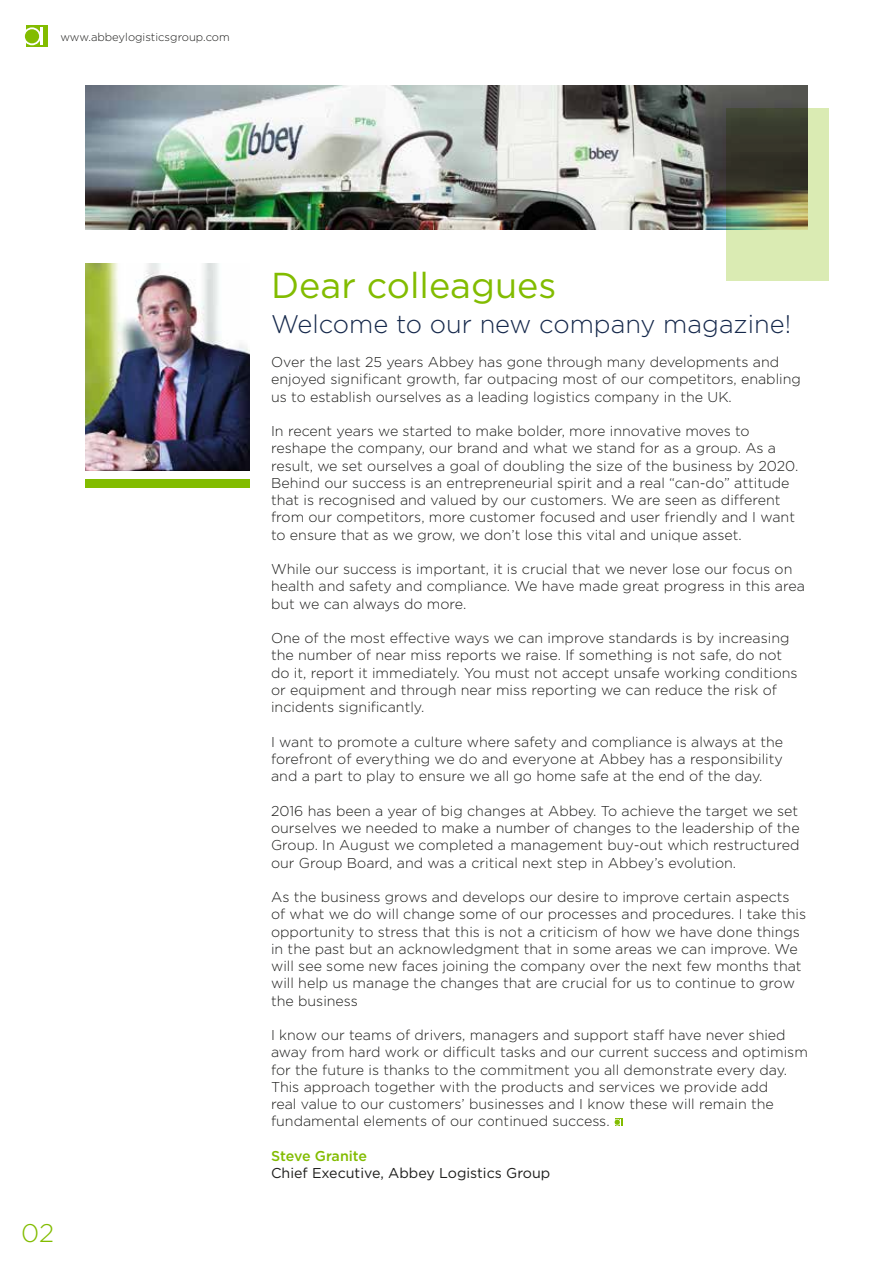
<style>
.page{position:relative;width:893px;height:1263px;background:#fff}
.page>*{position:absolute;margin:0;border:0;box-sizing:border-box;transform-origin:0 0}
.t1{font:36px "Gotham";color:#82bc00}
.t2{font:300 25.5px "Gotham";color:#15284b}
.t3{font:300 25.5px "Gotham";color:#82bc00}
.t4{font:300 14.25px/17.2px "Gotham";color:#1d1d1b}
.t5{font:14.25px "Gotham";color:#1d1d1b}
.t6{font:500 14.25px "Gotham";letter-spacing:-.01em;color:#82bc00}
.t7{font:300 11.25px "Gotham";color:#1d1d1b}
</style>
<div class="page">
<div style="left:615px;top:1118px;width:8px;height:8px;background:#82bc00"></div>
<svg style="left:614px;top:1119px;width:7px;height:6px"></svg>
<img style="left:85px;top:85px;width:723px;height:144px">
<img style="left:85px;top:264px;width:165px;height:207px">
<div style="left:85px;top:479px;width:165px;height:9px;background:#82bc00"></div>
<svg style="left:26px;top:26px;width:22px;height:21px"></svg>
<svg style="left:24px;top:27px;width:18px;height:18px"></svg>
<div style="left:25px;top:29px;width:14px;height:14px;background:#82bc00;border-radius:50%"></div>
<svg style="left:726px;top:108px;width:103px;height:173px;background:#8b946f"></svg>
<p class="t7" style="left:60px;top:31px;width:171px">www.abbeylogisticsgroup.com</p>
<h2 class="t3" style="left:21px;top:1219px;width:34px">02</h2>
<h1 class="t1" style="left:271px;top:265px;width:287px">Dear colleagues</h1>
<h2 class="t2" style="left:271px;top:310px;width:521px">Welcome to our new company magazine!</h2>
<p class="t4" style="left:271px;top:353px;width:531px">Over the last 25 years Abbey has gone through many developments and enjoyed significant growth, far outpacing most of our competitors, enabling us to establish ourselves as a leading logistics company in the UK.</p>
<p class="t4" style="left:271px;top:422px;width:529px">I n recent years we started to make bolder, more innovative moves to reshape the company, our brand and what we stand for as a group. As a result, we set ourselves a goal of doubling the size of the business by 2020.<br>Behind our success is an entrepreneurial spirit and a real “can-do” attitude that is recognised and valued by our customers. We are seen as different from our competitors, more customer focused and user friendly and I want to ensure that as we grow, we don’t lose this vital and unique asset.</p>
<p class="t4" style="left:271px;top:560px;width:535px">While our success is important, it is crucial that we never lose our focus on health and safety and compliance. We have made great progress in this area but we can always do more.</p>
<p class="t4" style="left:271px;top:629px;width:528px">One of the most effective ways we can improve standards is by increasing the number of near miss reports we raise. If something is not safe, do not do it, report it immediately. You must not accept unsafe working conditions or equipment and through near miss reporting we can reduce the risk of incidents significantly.</p>
<p class="t4" style="left:271px;top:733px;width:513px;text-align:justify">I want to promote a culture where safety and compliance is always at the forefront of everything we do and everyone at Abbey has a responsibility and a part to play to ensure we all go home safe at the end of the day.</p>
<p class="t4" style="left:271px;top:802px;width:530px;text-align:justify">2016 has been a year of big changes at Abbey. To achieve the target we set ourselves we needed to make a number of changes to the leadership of the Group. I n August we completed a management buy-out which restructured our Group Board, and was a critical next step in Abbey’s evolution.</p>
<p class="t4" style="left:271px;top:888px;width:536px">As the business grows and develops our desire to improve certain aspects of what we do will change some of our processes and procedures. I take this opportunity to stress that this is not a criticism of how we have done things in the past but an acknowledgment that in some areas we can improve. We will see some new faces joining the company over the next few months that will help us manage the changes that are crucial for us to continue to grow the business</p>
<p class="t4" style="left:271px;top:1026px;width:538px">I know our teams of drivers, managers and support staff have never shied away from hard work or difficult tasks and our current success and optimism for the future is thanks to the commitment you all demonstrate every day.<br>This approach together with the products and services we provide add<br>real value to our customers’ businesses and I know these will remain the fundamental elements of our continued success.</p>
<p class="t6" style="left:271px;top:1147px;width:98px">Steve Granite</p>
<p class="t5" style="left:271px;top:1165px;width:281px">Chief Executive, Abbey Logistics Group</p>
</div>
